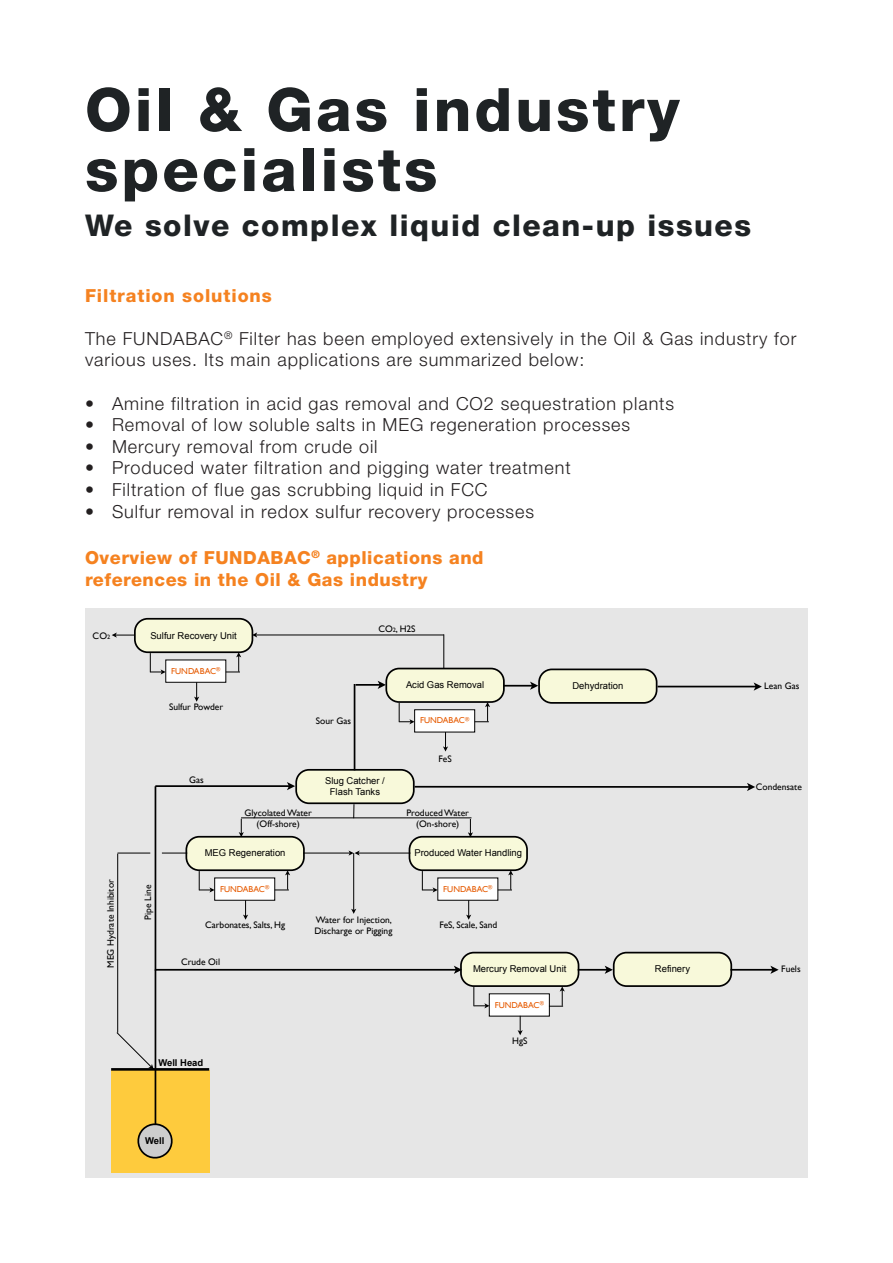
<style>
.page{position:relative;width:893px;height:1263px;background:#fff}
.page>*{position:absolute;margin:0;border:0;box-sizing:border-box;transform-origin:0 0}
.t1{font:800 60px/60px "Helvetica Neue";letter-spacing:.05em;color:#1f2325}
.t2{font:800 30px "Helvetica Neue";letter-spacing:.05em;color:#1f2325}
.t3{font:300 18px/21.6px "Helvetica Neue";letter-spacing:.05em;color:#231f20}
.t4{font:800 18px/21.6px "Helvetica Neue";letter-spacing:.03em;color:#f58220}
.t5{font:800 18px "Helvetica Neue";letter-spacing:.05em;color:#f58220}
.t6{font:9.45px/11.1px "Gill Sans";color:#000;text-align:center}
.t7{font:9.45px/10.4px "Arial";color:#000;text-align:center}
.t8{font:700 9.45px "Arial";color:#000}
.t9{font:8.55px "Gill Sans";color:#e65a00}
.s1{font-size:6.3px}
</style>
<div class="page">
<svg style="left:85px;top:609px;width:723px;height:569px;background:#e3e2dc"></svg>
<p class="t1" style="left:85px;top:79px;width:596px">Oil &amp; Gas industry specialists</p>
<p class="t2" style="left:85px;top:207px;width:667px">We solve complex liquid clean-up issues</p>
<p class="t5" style="left:85px;top:284px;width:188px">Filtration solutions</p>
<p class="t3" style="left:85px;top:327px;width:713px">The FUNDABAC<sup>®</sup> Filter has been employed extensively in the Oil &amp; Gas industry for various uses. Its main applications are summarized below:</p>
<p class="t3" style="left:85px;top:392px;width:591px">• Amine filtration in acid gas removal and CO2 sequestration plants</p>
<p class="t3" style="left:85px;top:414px;width:547px">• Removal of low soluble salts in MEG regeneration processes</p>
<p class="t3" style="left:85px;top:435px;width:294px">• Mercury removal from crude oil</p>
<p class="t3" style="left:85px;top:457px;width:487px">• Produced water filtration and pigging water treatment</p>
<p class="t3" style="left:85px;top:478px;width:404px">• Filtration of flue gas scrubbing liquid in FCC</p>
<p class="t3" style="left:85px;top:500px;width:450px">• Sulfur removal in redox sulfur recovery processes</p>
<p class="t4" style="left:85px;top:547px;width:400px">Overview of FUNDABAC<sup>®</sup> applications and references in the Oil &amp; Gas industry</p>
<p class="t6" style="left:93px;top:630px;width:19px">CO<span class="s1">2</span></p>
<p class="t7" style="left:150px;top:630px;width:88px">Sulfur Recovery Unit</p>
<p class="t9" style="left:171px;top:666px;width:51px">FUNDABAC<sup>®</sup></p>
<p class="t6" style="left:169px;top:701px;width:56px">Sulfur Powder</p>
<p class="t6" style="left:189px;top:774px;width:16px">Gas</p>
<p class="t6" style="left:316px;top:715px;width:37px">Sour Gas</p>
<p class="t6" style="left:378px;top:623px;width:39px">CO<span class="s1">2</span>, H2S</p>
<p class="t7" style="left:406px;top:680px;width:80px">Acid Gas Removal</p>
<p class="t9" style="left:420px;top:715px;width:51px">FUNDABAC<sup>®</sup></p>
<p class="t6" style="left:439px;top:753px;width:15px">FeS</p>
<p class="t6" style="left:245px;top:807px;width:69px">Glycolated Water (Off-shore)</p>
<p class="t7" style="left:325px;top:776px;width:61px">Slug Catcher /<br>Flash Tanks</p>
<p class="t6" style="left:406px;top:807px;width:64px">Produced Water (On-shore)</p>
<p class="t7" style="left:572px;top:681px;width:52px">Dehydration</p>
<p class="t6" style="left:764px;top:680px;width:37px">Lean Gas</p>
<p class="t6" style="left:756px;top:781px;width:47px">Condensate</p>
<p class="t6" style="left:105px;top:968px;width:90px;rotate:-90deg">MEG Hydrate Inhibitor</p>
<p class="t6" style="left:142px;top:919px;width:36px;rotate:-90deg">Pipe Line</p>
<p class="t7" style="left:205px;top:848px;width:82px">MEG Regeneration</p>
<p class="t9" style="left:220px;top:884px;width:51px">FUNDABAC<sup>®</sup></p>
<p class="t6" style="left:205px;top:919px;width:82px">Carbonates, Salts, Hg</p>
<p class="t6" style="left:181px;top:957px;width:41px">Crude Oil</p>
<p class="t8" style="left:158px;top:1057px;width:46px">Well Head</p>
<p class="t8" style="left:145px;top:1135px;width:21px">Well</p>
<p class="t6" style="left:314px;top:914px;width:79px;text-align:left">Water for Injection,<br>Discharge or Pigging</p>
<p class="t7" style="left:414px;top:848px;width:109px">Produced Water Handling</p>
<p class="t9" style="left:443px;top:884px;width:51px">FUNDABAC<sup>®</sup></p>
<p class="t6" style="left:439px;top:919px;width:59px">FeS, Scale, Sand</p>
<p class="t7" style="left:473px;top:964px;width:95px">Mercury Removal Unit</p>
<p class="t7" style="left:655px;top:964px;width:37px">Refinery</p>
<p class="t9" style="left:495px;top:999px;width:51px">FUNDABAC<sup>®</sup></p>
<p class="t6" style="left:512px;top:1035px;width:17px">HgS</p>
<p class="t6" style="left:781px;top:963px;width:21px">Fuels</p>
</div>
